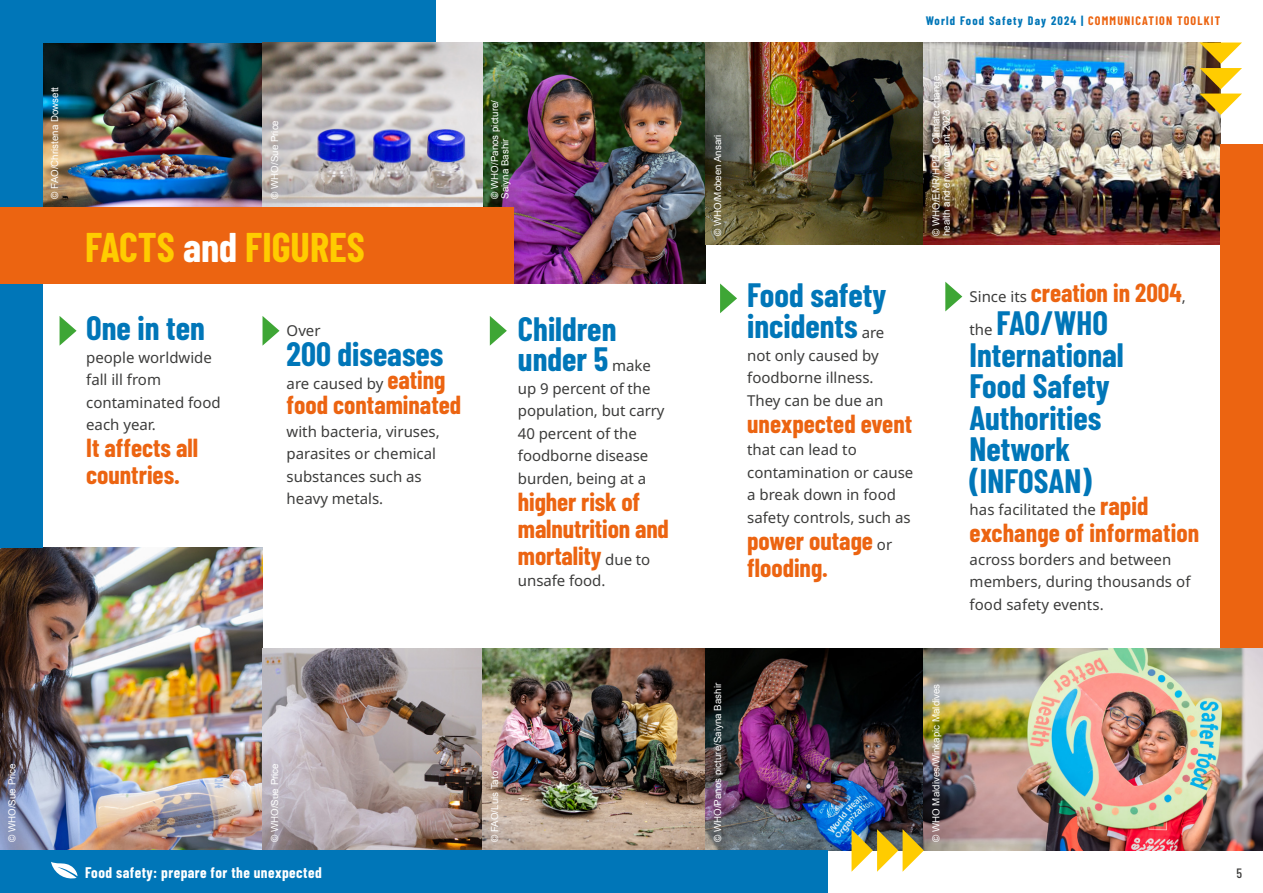
<style>
.page{position:relative;width:1263px;height:893px;background:#fff}
.page>*{position:absolute;margin:0;border:0;box-sizing:border-box;transform-origin:0 0}
.t1{font:700 40.5px "Barlow Condensed";color:#fc0}
.t2{font:700 33px/31.5px "Barlow Condensed";color:#0076b8}
.t3{font:700 25.5px/27px "Barlow Condensed";color:#ec6411}
.t4{font:15px/22.5px "Noto Sans";color:#3c3c3b}
.t5{font:700 15px "Barlow Condensed";letter-spacing:.03em;color:#fff}
.t6{font:500 13.5px "Barlow Condensed";color:#3c3c3b}
.t7{font:700 12px "Barlow Condensed";letter-spacing:.1em;color:#0076b8}
.t8{font:9.75px/10.5px "Arial";color:#fff}
.s1{color:#fff}
.s2{font-family:"Barlow Condensed";font-weight:700;font-size:25.5px;color:#ec6411}
.s3{font-family:"Noto Sans";font-weight:400;font-size:15px;color:#3c3c3b}
.s4{color:#ec6411}
</style>
<div class="page">
<img style="left:0;top:547px;width:262px;height:303px">
<img style="left:43px;top:43px;width:219px;height:164px">
<img style="left:262px;top:648px;width:1001px;height:202px">
<img style="left:482px;top:43px;width:224px;height:241px">
<img style="left:706px;top:43px;width:514px;height:201px">
<div style="left:0;top:0;width:43px;height:547px;background:#0076b8"></div>
<div style="left:0;top:0;width:436px;height:43px;background:#0076b8"></div>
<div style="left:1220px;top:144px;width:43px;height:504px;background:#ec6411"></div>
<img style="left:262px;top:43px;width:220px;height:164px">
<div style="left:0;top:850px;width:827px;height:43px;background:#0076b8"></div>
<svg style="left:1199px;top:43px;width:43px;height:72px"></svg>
<div style="left:0;top:207px;width:514px;height:77px;background:#ec6411"></div>
<svg style="left:60px;top:316px;width:17px;height:29px"></svg>
<svg style="left:262px;top:316px;width:18px;height:30px"></svg>
<svg style="left:490px;top:316px;width:17px;height:30px"></svg>
<svg style="left:720px;top:283px;width:17px;height:30px"></svg>
<svg style="left:945px;top:282px;width:17px;height:29px"></svg>
<svg style="left:851px;top:829px;width:73px;height:43px"></svg>
<svg style="left:51px;top:862px;width:27px;height:17px"></svg>
<p class="t8" style="left:50px;top:199px;width:113px;rotate:-90deg">© FAO/Christena Dowsett</p>
<p class="t8" style="left:270px;top:199px;width:80px;rotate:-90deg">© WHO/Sue Price</p>
<h1 class="t1" style="left:85px;top:218px;width:281px">FACTS <span class="s1">and</span> FIGURES</h1>
<h2 class="t2" style="left:86px;top:311px;width:120px">One in ten</h2>
<p class="t4" style="left:86px;top:346px;width:136px">people worldwide fall ill from contaminated food each year.</p>
<h3 class="t3" style="left:86px;top:433px;width:114px">It affects all countries.</h3>
<p class="t4" style="left:287px;top:320px;width:35px">Over</p>
<h2 class="t2" style="left:287px;top:337px;width:158px">200 diseases</h2>
<p class="t4" style="left:287px;top:372px;width:160px">are caused by <span class="s2">eating</span></p>
<h3 class="t3" style="left:287px;top:390px;width:176px">food contaminated</h3>
<p class="t4" style="left:287px;top:420px;width:155px">with bacteria, viruses, parasites or chemical substances such as heavy metals.</p>
<p class="t8" style="left:489px;top:199px;width:100px;rotate:-90deg">© WHO/Panos picture/<br>Saiyna Bashir</p>
<h2 class="t2" style="left:518px;top:313px;width:134px;line-height:30px">Children under 5 <span class="s3">make</span></h2>
<p class="t4" style="left:518px;top:377px;width:148px">up 9 percent of the population, but carry<br>40 percent of the foodborne disease burden, being at a</p>
<h3 class="t3" style="left:518px;top:487px;width:152px">higher risk of malnutrition and mortality <span class="s3">due to</span></h3>
<p class="t4" style="left:518px;top:569px;width:89px">unsafe food.</p>
<p class="t8" style="left:7px;top:842px;width:80px;rotate:-90deg">© WHO/Sue Price</p>
<p class="t8" style="left:270px;top:842px;width:80px;rotate:-90deg">© WHO/Sue Price</p>
<p class="t5" style="left:85px;top:862px;width:238px">Food safety: prepare for the unexpected</p>
<p class="t8" style="left:489px;top:842px;width:72px;rotate:-90deg">© FAO/Luis Tato</p>
<p class="t8" style="left:713px;top:236px;width:103px;rotate:-90deg">© WHO/Mobeen Ansari</p>
<p class="t7" style="left:926px;top:12px;width:296px">World Food Safety Day 2024 | <span class="s4">COMMUNICATION TOOLKIT</span></p>
<p class="t8" style="left:931px;top:236px;width:164px;rotate:-90deg">© WHO/EMR/HPD – Climate change, health and environment 2023</p>
<h2 class="t2" style="left:747px;top:277px;width:141px">Food safety incidents <span class="s3">are</span></h2>
<p class="t4" style="left:747px;top:344px;width:138px">not only caused by foodborne illness.<br>They can be due an</p>
<h3 class="t3" style="left:747px;top:409px;width:166px">unexpected event</h3>
<p class="t4" style="left:747px;top:439px;width:168px">that can lead to contamination or cause a break down in food safety controls, such as</p>
<h3 class="t3" style="left:747px;top:526px;width:146px">power outage <span class="s3">or </span>flooding.</h3>
<h3 class="t3" style="left:969px;top:278px;width:218px"><span class="s3">Since its</span> creation in 2004<span class="s3">,</span></h3>
<h2 class="t2" style="left:969px;top:306px;width:156px"><span class="s3">the</span> FAO/WHO<br>International<br>Food Safety<br>Authorities<br>Network (INFOSAN)</h2>
<p class="t4" style="left:969px;top:499px;width:180px">has facilitated the <span class="s2">rapid</span></p>
<h3 class="t3" style="left:969px;top:518px;width:231px">exchange of information</h3>
<p class="t4" style="left:969px;top:548px;width:222px">across borders and between members, during thousands of food safety events.</p>
<p class="t8" style="left:713px;top:842px;width:161px;rotate:-90deg">© WHO/Panos picture/Saiyna Bashir</p>
<p class="t8" style="left:931px;top:842px;width:160px;rotate:-90deg">© WHO Maldives/Winkapic Maldives</p>
<p class="t6" style="left:1236px;top:863px;width:7px">5</p>
</div>
